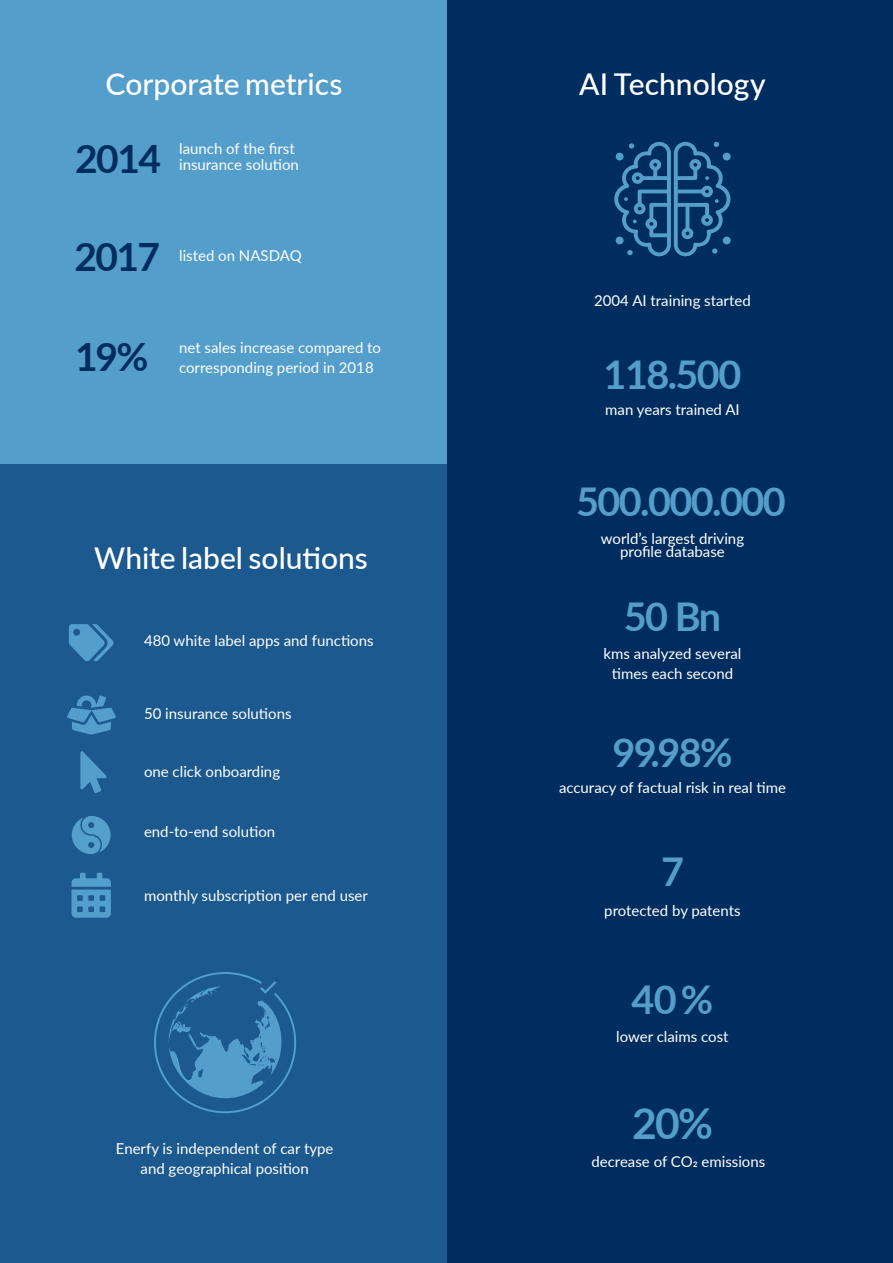
<style>
.page{position:relative;width:893px;height:1263px;background:#fff}
.page>*{position:absolute;margin:0;border:0;box-sizing:border-box;transform-origin:0 0}
.t1{font:700 42.6px "Lato";color:#549ecc}
.t2{font:700 39.6px "Lato";letter-spacing:-.04em;color:#549ecc}
.t3{font:700 39px "Lato";letter-spacing:-.04em;color:#002d5f}
.t4{font:500 30px "Lato";color:#fff}
.t5{font:15px/19.5px "Lato";color:#fff;text-align:center}
</style>
<div class="page">
<div style="left:446px;top:0;width:447px;height:1263px;background:#002d5f"></div>
<svg style="left:614px;top:141px;width:116px;height:116px"></svg>
<div style="left:0;top:0;width:446px;height:464px;background:#549ecc"></div>
<div style="left:0;top:464px;width:446px;height:799px;background:#1b598e"></div>
<svg style="left:69px;top:624px;width:45px;height:37px"></svg>
<svg style="left:72px;top:873px;width:39px;height:45px"></svg>
<svg style="left:154px;top:972px;width:142px;height:142px"></svg>
<svg style="left:72px;top:816px;width:39px;height:38px"></svg>
<svg style="left:67px;top:695px;width:49px;height:40px"></svg>
<svg style="left:80px;top:751px;width:27px;height:42px"></svg>
<h3 class="t4" style="left:105px;top:62px;width:239px">Corporate metrics</h3>
<h3 class="t3" style="left:75px;top:130px;width:87px">2014</h3>
<p class="t5" style="left:179px;top:140px;width:121px;line-height:16.5px;text-align:left">launch of the first insurance solution</p>
<h3 class="t3" style="left:74px;top:228px;width:87px">2017</h3>
<p class="t5" style="left:179px;top:245px;width:124px">listed on NASDAQ</p>
<h3 class="t3" style="left:75px;top:329px;width:75px">19%</h3>
<p class="t5" style="left:179px;top:337px;width:204px">net sales increase compared to</p>
<p class="t5" style="left:179px;top:357px;width:196px">corresponding period in 2018</p>
<h3 class="t4" style="left:94px;top:536px;width:275px">White label solutions</h3>
<p class="t5" style="left:144px;top:630px;width:231px">480 white label apps and functions</p>
<p class="t5" style="left:144px;top:703px;width:149px">50 insurance solutions</p>
<p class="t5" style="left:144px;top:761px;width:138px">one click onboarding</p>
<p class="t5" style="left:144px;top:821px;width:133px">end-to-end solution</p>
<p class="t5" style="left:144px;top:885px;width:225px">monthly subscription per end user</p>
<p class="t5" style="left:116px;top:1138px;width:219px">Enerfy is independent of car type and geographical position</p>
<h3 class="t4" style="left:579px;top:63px;width:188px">AI Technology</h3>
<p class="t5" style="left:594px;top:291px;width:158px">2004 AI training started</p>
<h2 class="t2" style="left:604px;top:345px;width:139px">118.500</h2>
<p class="t5" style="left:605px;top:399px;width:136px">man years trained AI</p>
<h2 class="t2" style="left:576px;top:473px;width:211px">500.000.000</h2>
<p class="t5" style="left:601px;top:531px;width:145px;line-height:13.5px">world’s largest driving profile database</p>
<h2 class="t2" style="left:624px;top:587px;width:99px">50 Bn</h2>
<p class="t5" style="left:604px;top:643px;width:139px">kms analyzed several times each second</p>
<h2 class="t2" style="left:612px;top:723px;width:122px">99.98%</h2>
<p class="t5" style="left:559px;top:777px;width:228px">accuracy of factual risk in real time</p>
<h2 class="t2" style="left:661px;top:842px;width:24px">7</h2>
<p class="t5" style="left:604px;top:900px;width:138px">protected by patents</p>
<h2 class="t2" style="left:632px;top:971px;width:83px">40 %</h2>
<p class="t5" style="left:616px;top:1026px;width:114px">lower claims cost</p>
<h1 class="t1" style="left:632px;top:1092px;width:82px">20%</h1>
<p class="t5" style="left:591px;top:1151px;width:175px">decrease of CO2 emissions</p>
</div>
